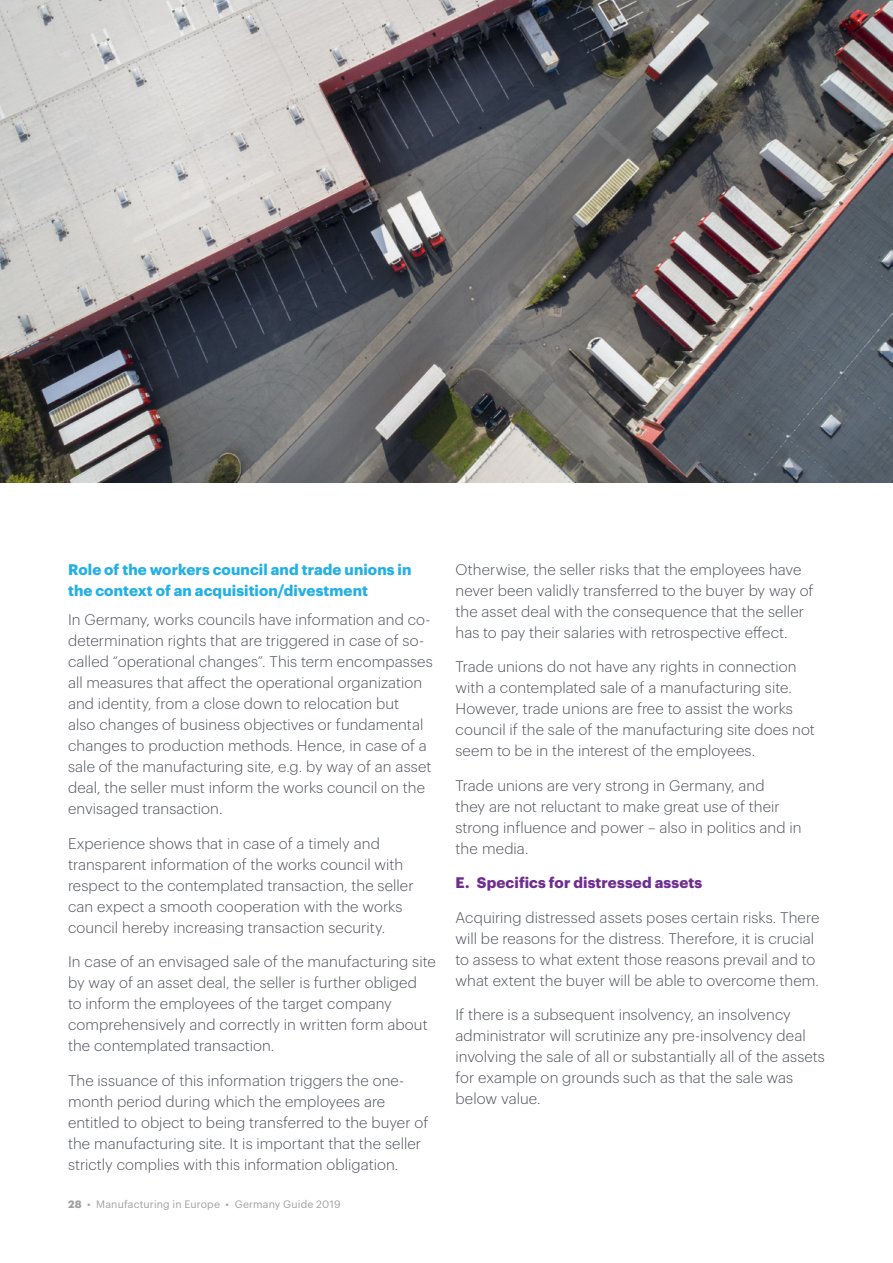
<style>
.page{position:relative;width:893px;height:1263px;background:#fff}
.page>*{position:absolute;margin:0;border:0;box-sizing:border-box;transform-origin:0 0}
.t1{font:300 15px/21px "Dentons Sans";letter-spacing:.005em;color:#4e525a}
.t2{font:700 15px/21px "Dentons Sans";letter-spacing:.01em;color:#23b0e6}
.t3{font:700 15px "Dentons Sans";letter-spacing:.01em;color:#6f2e8f}
.t4{font:10.5px "Dentons Sans";letter-spacing:.015em;color:#9fa0a1}
.s1{font-weight:700}
</style>
<div class="page">
<img style="left:0;top:0;width:893px;height:483px">
<p class="t2" style="left:68px;top:558px;width:345px">Role of the workers council and trade unions in the context of an acquisition/divestment</p>
<p class="t1" style="left:68px;top:608px;width:366px">In Germany, works councils have information and co&shy;determination rights that are triggered in case of so&shy;called “operational changes”. This term encompasses all measures that affect the operational organization and identity, from a close down to relocation but<br>also changes of business objectives or fundamental changes to production methods. Hence, in case of a sale of the manufacturing site, e.g. by way of an asset deal, the seller must inform the works council on the envisaged transaction.</p>
<p class="t1" style="left:68px;top:832px;width:347px">Experience shows that in case of a timely and transparent information of the works council with respect to the contemplated transaction, the seller can expect a smooth cooperation with the works council hereby increasing transaction security.</p>
<p class="t1" style="left:68px;top:950px;width:369px">In case of an envisaged sale of the manufacturing site by way of an asset deal, the seller is further obliged<br>to inform the employees of the target company comprehensively and correctly in written form about the contemplated transaction.</p>
<p class="t1" style="left:68px;top:1069px;width:362px">The issuance of this information triggers the one&shy;month period during which the employees are entitled to object to being transferred to the buyer of the manufacturing site. It is important that the seller strictly complies with this information obligation.</p>
<p class="t4" style="left:68px;top:1196px;width:274px"><span class="s1">28</span> • Manufacturing in Europe • Germany Guide 2019</p>
<p class="t1" style="left:455px;top:558px;width:360px">Otherwise, the seller risks that the employees have never been validly transferred to the buyer by way of the asset deal with the consequence that the seller has to pay their salaries with retrospective effect.</p>
<p class="t1" style="left:455px;top:655px;width:361px">Trade unions do not have any rights in connection with a contemplated sale of a manufacturing site.<br>However, trade unions are free to assist the works council if the sale of the manufacturing site does not seem to be in the interest of the employees.</p>
<p class="t1" style="left:455px;top:774px;width:348px">Trade unions are very strong in Germany, and<br>they are not reluctant to make great use of their strong influence and power – also in politics and in the media.</p>
<p class="t3" style="left:455px;top:871px;width:248px">E. Specifics for distressed assets</p>
<p class="t1" style="left:455px;top:906px;width:365px">Acquiring distressed assets poses certain risks. There will be reasons for the distress. Therefore, it is crucial to assess to what extent those reasons prevail and to what extent the buyer will be able to overcome them.</p>
<p class="t1" style="left:455px;top:1003px;width:371px">If there is a subsequent insolvency, an insolvency administrator will scrutinize any pre-insolvency deal involving the sale of all or substantially all of the assets for example on grounds such as that the sale was below value.</p>
</div>
